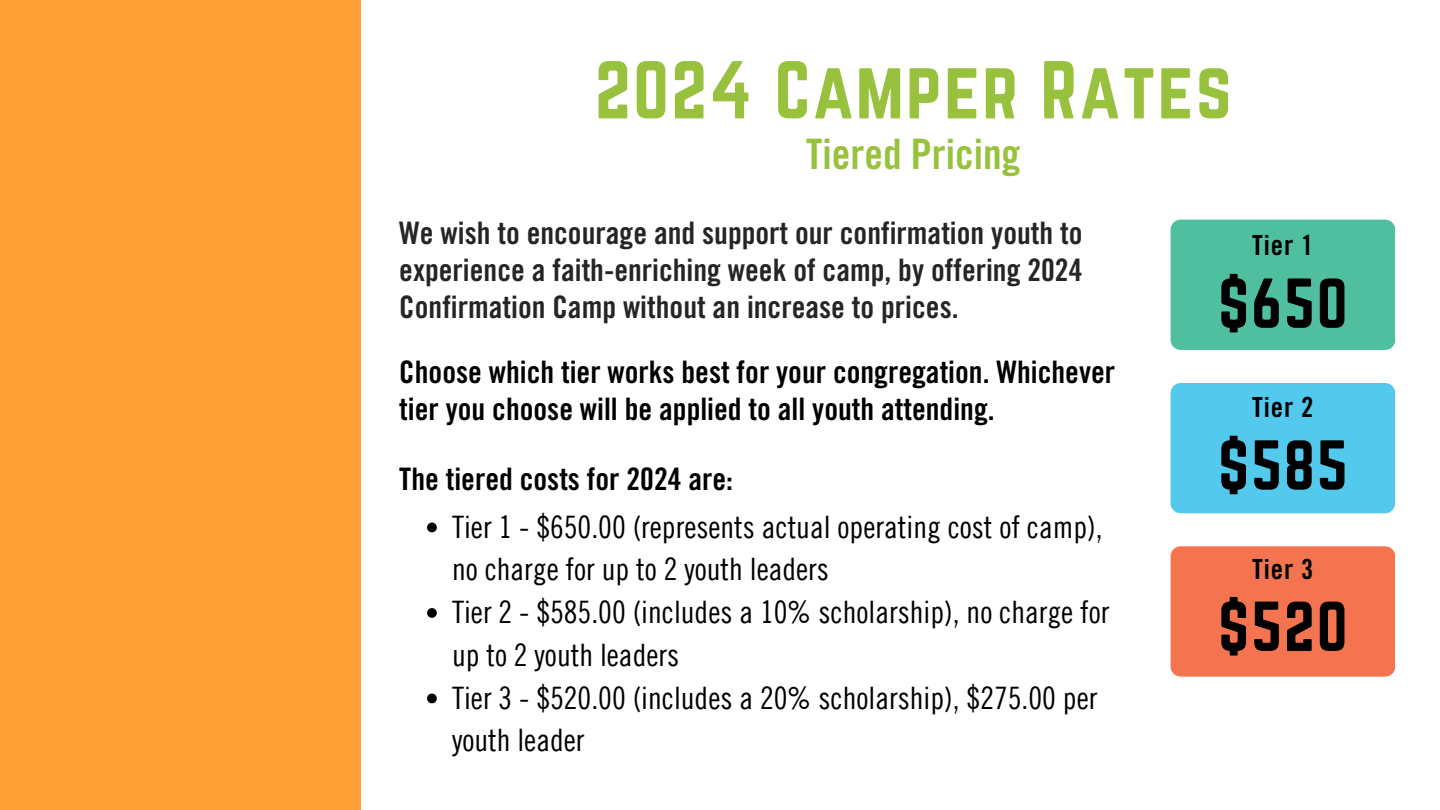
<style>
.page{position:relative;width:1440px;height:810px;background:#ff9f36}
.page>*{position:absolute;margin:0;border:0;box-sizing:border-box;transform-origin:0 0}
.t1{font:71.7px "Norwester";letter-spacing:.03em;color:#98c23d}
.t2{font:61.7px "Norwester";letter-spacing:.03em;color:#000}
.t3{font:42px "Trade Gothic LT Std Bd Cn 20";color:#98c23d}
.t4{font:31px/42.8px "Trade Gothic LT Cond Eighteen";color:#000}
.t5{font:31px/36.8px "Trade Gothic LT Std Bd Cn 20";color:#252525;text-align:justify}
.t6{font:31px/36.8px "Trade Gothic LT Std Bd Cn 20";color:#000}
.t7{font:27.8px "Trade Gothic LT Std Bd Cn 20";letter-spacing:.03em;color:#000}
</style>
<div class="page">
<div style="left:361px;top:0;width:1079px;height:810px;background:#fff"></div>
<div style="left:1171px;top:220px;width:224px;height:130px;background:#50bfa0;border-radius:10px"></div>
<div style="left:1171px;top:383px;width:224px;height:130px;background:#52c9ed;border-radius:10px"></div>
<div style="left:1171px;top:546px;width:224px;height:131px;background:#f3744f;border-radius:10px"></div>
<svg style="left:427px;top:523px;width:10px;height:9px"></svg>
<svg style="left:427px;top:608px;width:10px;height:10px"></svg>
<svg style="left:427px;top:694px;width:10px;height:9px"></svg>
<p class="t1" style="left:595px;top:47px;width:638px">2024 Camper Rates</p>
<p class="t3" style="left:806px;top:138px;width:216px">Tiered Pricing</p>
<p class="t5" style="left:399px;top:219px;width:685px">We wish to encourage and support our confirmation youth to experience a faith-enriching week of camp, by offering 2024<br>Confirmation Camp without an increase to prices.</p>
<p class="t6" style="left:399px;top:358px;width:717px">Choose which tier works best for your congregation. Whichever tier you choose will be applied to all youth attending.</p>
<p class="t6" style="left:399px;top:465px;width:335px">The tiered costs for 2024 are:</p>
<p class="t4" style="left:452px;top:505px;width:652px">Tier 1 - $650.00 (represents actual operating cost of camp), no charge for up to 2 youth leaders</p>
<p class="t4" style="left:452px;top:590px;width:659px">Tier 2 - $585.00 (includes a 10% scholarship), no charge for up to 2 youth leaders</p>
<p class="t4" style="left:452px;top:676px;width:647px">Tier 3 - $520.00 (includes a 20% scholarship), $275.00 per youth leader</p>
<p class="t7" style="left:1252px;top:235px;width:63px">Tier 1</p>
<p class="t2" style="left:1218px;top:266px;width:131px">$650</p>
<p class="t7" style="left:1252px;top:397px;width:63px">Tier 2</p>
<p class="t2" style="left:1218px;top:428px;width:131px">$585</p>
<p class="t7" style="left:1252px;top:559px;width:63px">Tier 3</p>
<p class="t2" style="left:1218px;top:589px;width:131px">$520</p>
</div>
